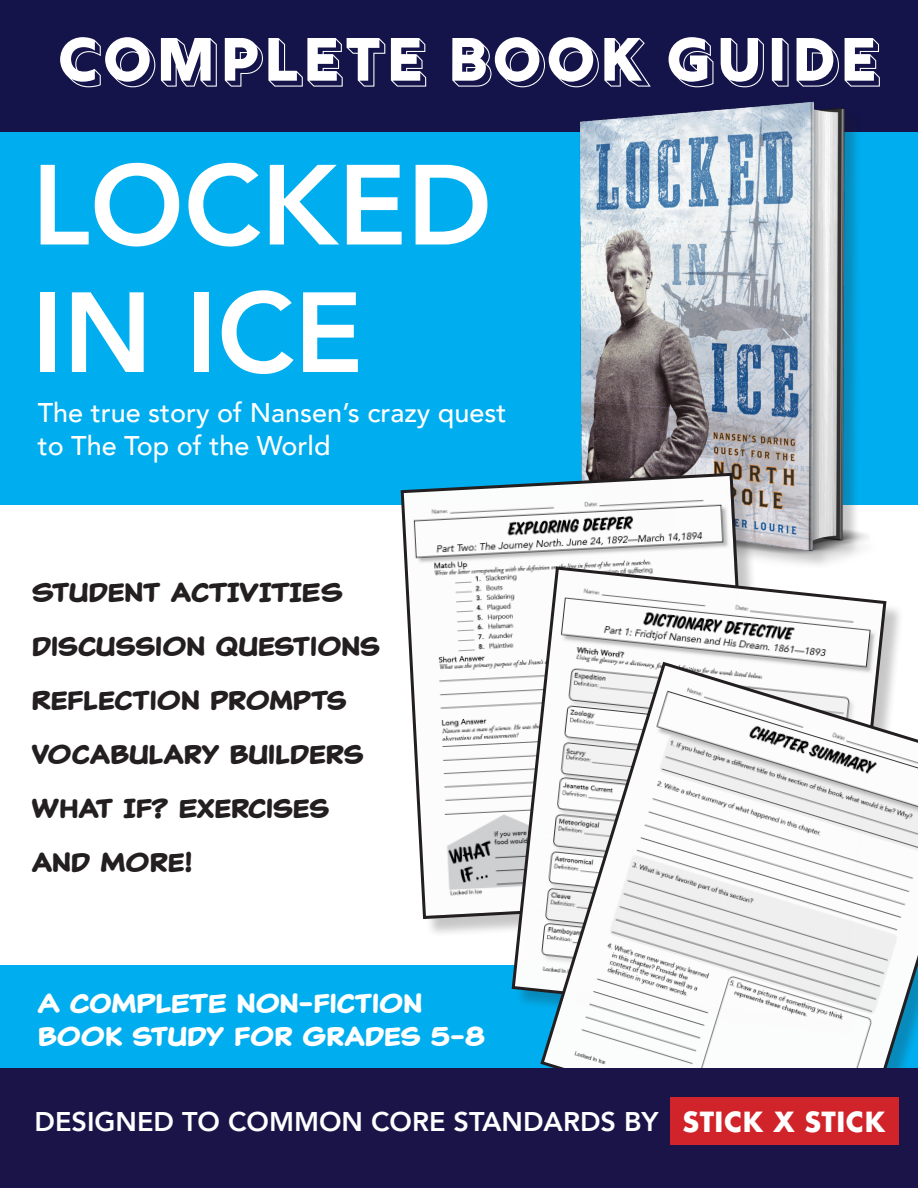
<style>
.page{position:relative;width:918px;height:1188px;background:#fff}
.page>*{position:absolute;margin:0;border:0;box-sizing:border-box;transform-origin:0 0}
.t1{font:800 112.5px/127.5px "Avenir";color:#fff}
.t2{font:66px "Rig Bold Reverse";letter-spacing:.03em;color:#fff}
.t3{font:700 27px "Classic Comic";color:#231f20}
.t4{font:500 27px "Avenir";color:#fff}
.t5{font:700 27px "Classic Comic";color:#fff}
.t6{font:800 27px "Avenir";color:#fff}
.t7{font:700 27px "Futura";color:#fff}
</style>
<div class="page">
<div style="left:0;top:0;width:918px;height:132px;background:#14134a"></div>
<div style="left:0;top:965px;width:918px;height:120px;background:#00aeef"></div>
<div style="left:0;top:132px;width:918px;height:372px;background:#00aeef"></div>
<div style="left:564px;top:105px;width:321px;height:466px;background:#231f20;opacity:.25"></div>
<img style="left:564px;top:101px;width:306px;height:464px">
<svg style="left:399px;top:471px;width:358px;height:450px"></svg>
<svg style="left:510px;top:565px;width:378px;height:439px"></svg>
<svg style="left:538px;top:660px;width:380px;height:408px"></svg>
<div style="left:0;top:1068px;width:918px;height:120px;background:#1a1449"></div>
<div style="left:670px;top:1097px;width:228px;height:47px;background:#d1232a"></div>
<p class="t2" style="left:59px;top:22px;width:824px">COMPLETE BOOK GUIDE</p>
<p class="t1" style="left:32px;top:142px;width:462px">LOCKED<br>IN ICE</p>
<p class="t4" style="left:38px;top:390px;width:470px">The true story of Nansen’s crazy quest</p>
<p class="t4" style="left:38px;top:422px;width:294px">to The Top of the World</p>
<p class="t3" style="left:32px;top:575px;width:313px">STUDENT ACTIVITIES</p>
<p class="t3" style="left:32px;top:629px;width:350px">DISCUSSION QUESTIONS</p>
<p class="t3" style="left:32px;top:683px;width:316px">REFLECTION PROMPTS</p>
<p class="t3" style="left:32px;top:737px;width:333px">VOCABULARY BUILDERS</p>
<p class="t3" style="left:32px;top:791px;width:299px">WHAT IF? EXERCISES</p>
<p class="t3" style="left:32px;top:845px;width:162px">AND MORE!</p>
<p class="t5" style="left:38px;top:986px;width:386px">A COMPLETE NON-FICTION</p>
<p class="t5" style="left:38px;top:1018px;width:449px">BOOK STUDY FOR GRADES 5-8</p>
<p class="t6" style="left:35px;top:1100px;width:625px">DESIGNED TO COMMON CORE STANDARDS BY</p>
<p class="t7" style="left:682px;top:1102px;width:205px">STICK X STICK</p>
</div>
